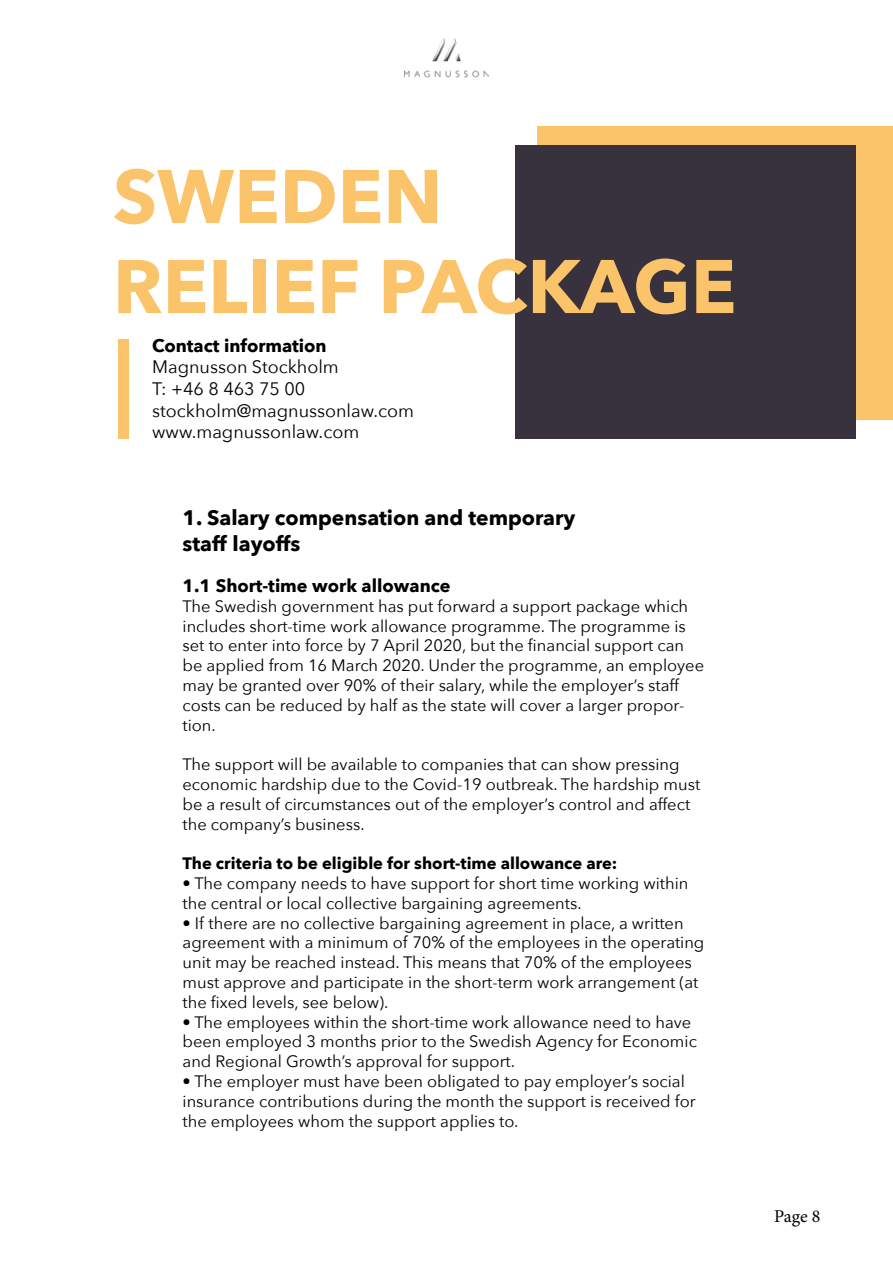
<style>
.page{position:relative;width:893px;height:1263px;background:#fff}
.page>*{position:absolute;margin:0;border:0;box-sizing:border-box;transform-origin:0 0}
.t1{font:700 75px/90px "Avenir Next";color:#fbc36a}
.t2{font:700 21px/25.2px "Avenir Next";color:#000}
.t3{font:18px/21.6px "Avenir Next";color:#000}
.t4{font:700 18px "Avenir Next";color:#000}
.t5{font:18px "Minion Pro";color:#000}
.t6{font:16.5px/19.8px "Avenir Next";color:#000}
.t7{font:700 16.5px "Avenir Next";color:#000}
</style>
<div class="page">
<img style="left:405px;top:38px;width:83px;height:40px">
<div style="left:118px;top:339px;width:11px;height:100px;background:#fbc36a"></div>
<div style="left:537px;top:126px;width:356px;height:294px;background:#fbc36a"></div>
<div style="left:515px;top:145px;width:340px;height:294px;background:#37323e"></div>
<h1 class="t1" style="left:113px;top:151px;width:625px">SWEDEN<br>RELIEF PACKAGE</h1>
<p class="t4" style="left:152px;top:330px;width:176px">Contact information</p>
<p class="t3" style="left:152px;top:356px;width:263px">Magnusson Stockholm<br>T: +46 8 463 75 00 stockholm@magnussonlaw.com www.magnussonlaw.com</p>
<p class="t2" style="left:183px;top:505px;width:394px">1. Salary compensation and temporary staff layoffs</p>
<p class="t4" style="left:183px;top:570px;width:270px">1.1 Short-time work allowance</p>
<p class="t6" style="left:183px;top:595px;width:523px">The Swedish government has put forward a support package which includes short-time work allowance programme. The programme is set to enter into force by 7 April 2020, but the financial support can be applied from 16 March 2020. Under the programme, an employee may be granted over 90% of their salary, while the employer’s staff costs can be reduced by half as the state will cover a larger propor&shy;tion.</p>
<p class="t6" style="left:183px;top:754px;width:519px">The support will be available to companies that can show pressing economic hardship due to the Covid-19 outbreak. The hardship must be a result of circumstances out of the employer’s control and affect the company’s business.</p>
<p class="t7" style="left:183px;top:849px;width:436px">The criteria to be eligible for short-time allowance are:</p>
<p class="t6" style="left:183px;top:873px;width:507px">• The company needs to have support for short time working within the central or local collective bargaining agreements.</p>
<p class="t6" style="left:183px;top:912px;width:523px">• If there are no collective bargaining agreement in place, a written agreement with a minimum of 70% of the employees in the operating unit may be reached instead. This means that 70% of the employees must approve and participate in the short-term work arrangement (at the fixed levels, see below).</p>
<p class="t6" style="left:183px;top:1011px;width:516px">• The employees within the short-time work allowance need to have been employed 3 months prior to the Swedish Agency for Economic and Regional Growth’s approval for support.</p>
<p class="t6" style="left:183px;top:1071px;width:515px">• The employer must have been obligated to pay employer’s social insurance contributions during the month the support is received for the employees whom the support applies to.</p>
<p class="t5" style="left:774px;top:1204px;width:48px">Page 8</p>
</div>
